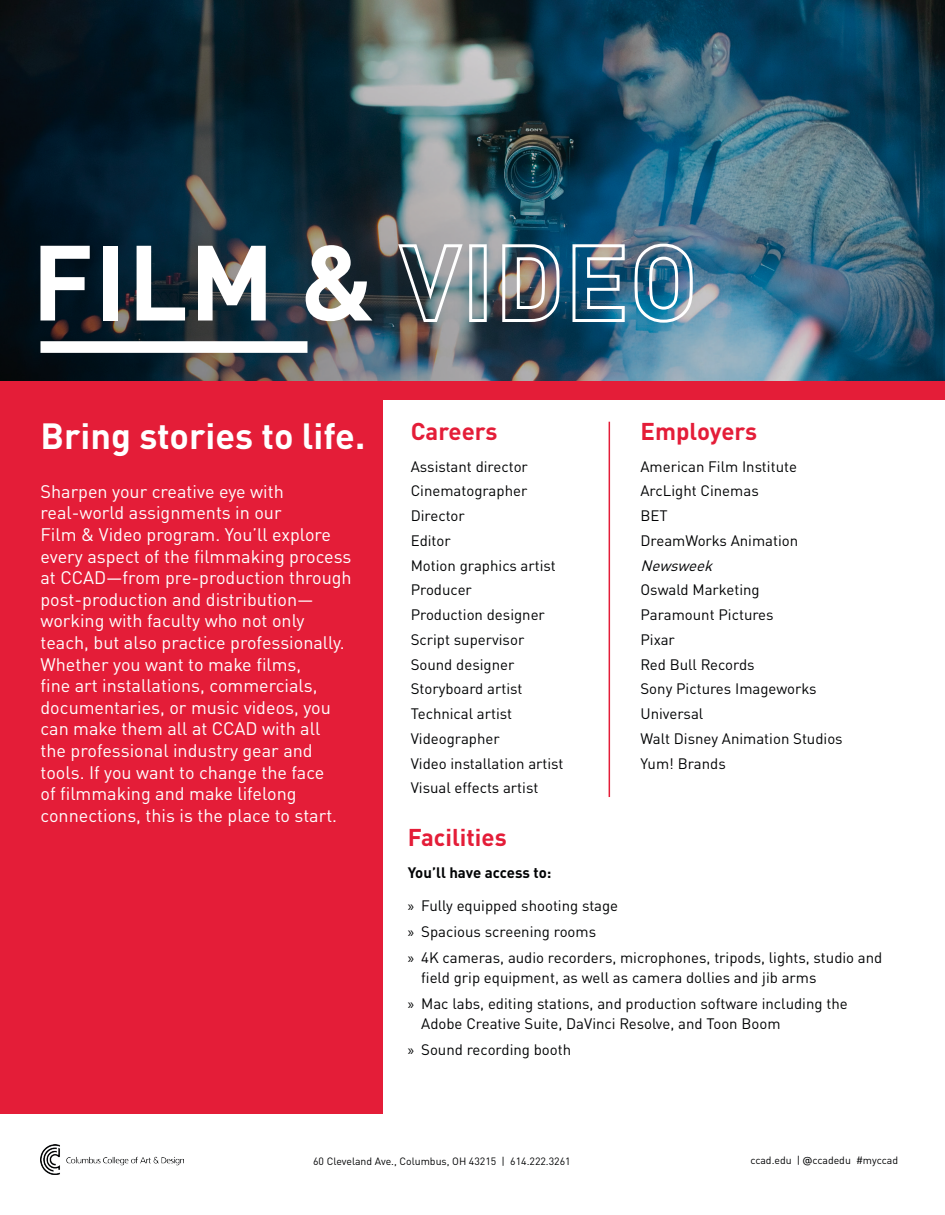
<style>
.page{position:relative;width:945px;height:1215px;background:#fff}
.page>*{position:absolute;margin:0;border:0;box-sizing:border-box;transform-origin:0 0}
.t1{font:700 105px "DINOT";letter-spacing:.01em;color:#fff}
.t2{font:700 36px "DINOT";color:#fff}
.t3{font:700 24px "DINOT";color:#e41d38}
.t4{font:18px/21.6px "DINOT";color:#fff}
.t5{font:15px/19.5px "DINOT";color:#020304}
.t6{font:700 15px "DINOT";color:#020304}
.t7{font:italic 15px "DINOT";color:#020304}
.t8{font:10.5px "DINOT";color:#020304}
.s1{font-family:"Myriad Pro"}
.s2{font-family:"DIN2014"}
</style>
<div class="page">
<img style="left:0;top:0;width:945px;height:382px">
<div style="left:0;top:382px;width:945px;height:732px;background:#e41d38"></div>
<div style="left:384px;top:400px;width:561px;height:815px;background:#fff"></div>
<div style="left:40px;top:341px;width:268px;height:12px;background:#fff"></div>
<hr style="left:609px;top:422px;width:1px;height:375px;background:#e41d38">
<img style="left:40px;top:1145px;width:144px;height:30px">
<p class="t1" style="left:32px;top:214px;width:667px">FILM &amp; VIDEO</p>
<p class="t2" style="left:40px;top:413px;width:326px">Bring stories to life.</p>
<p class="t4" style="left:40px;top:480px;width:313px">Sharpen your creative eye with real-world assignments in our<br>Film &amp; Video program. You’ll explore every aspect of the filmmaking process at CCAD—from pre-production through post-production and distribution— working with faculty who not only teach, but also practice professionally.<br>Whether you want to make films,<br>fine art installations, commercials, documentaries, or music videos, you can make them all at CCAD with all<br>the professional industry gear and tools. If you want to change the face<br>of filmmaking and make lifelong connections, this is the place to start.</p>
<p class="t3" style="left:411px;top:416px;width:88px">Careers</p>
<p class="t5" style="left:411px;top:456px;width:119px">Assistant director</p>
<p class="t5" style="left:411px;top:481px;width:118px">Cinematographer</p>
<p class="t5" style="left:411px;top:506px;width:56px">Director</p>
<p class="t5" style="left:411px;top:530px;width:42px">Editor</p>
<p class="t5" style="left:411px;top:555px;width:147px">Motion graphics artist</p>
<p class="t5" style="left:411px;top:580px;width:63px">Producer</p>
<p class="t5" style="left:411px;top:605px;width:136px">Production designer</p>
<p class="t5" style="left:411px;top:629px;width:115px">Script supervisor</p>
<p class="t5" style="left:411px;top:654px;width:105px">Sound designer</p>
<p class="t5" style="left:411px;top:679px;width:113px">Storyboard artist</p>
<p class="t5" style="left:411px;top:704px;width:103px">Technical artist</p>
<p class="t5" style="left:411px;top:728px;width:91px">Videographer</p>
<p class="t5" style="left:411px;top:753px;width:154px">Video installation artist</p>
<p class="t5" style="left:411px;top:778px;width:129px">Visual effects artist</p>
<p class="t3" style="left:640px;top:416px;width:118px">Employers</p>
<p class="t5" style="left:640px;top:456px;width:158px">American Film Institute</p>
<p class="t5" style="left:640px;top:481px;width:120px">ArcLight Cinemas</p>
<p class="t5" style="left:640px;top:506px;width:29px">BET</p>
<p class="t5" style="left:640px;top:530px;width:159px">DreamWorks Animation</p>
<p class="t7" style="left:640px;top:556px;width:78px">Newsweek</p>
<p class="t5" style="left:640px;top:580px;width:121px">Oswald Marketing</p>
<p class="t5" style="left:640px;top:605px;width:135px">Paramount Pictures</p>
<p class="t5" style="left:640px;top:629px;width:36px">Pixar</p>
<p class="t5" style="left:640px;top:654px;width:116px">Red Bull Records</p>
<p class="t5" style="left:640px;top:679px;width:177px">Sony Pictures Imageworks</p>
<p class="t5" style="left:640px;top:704px;width:64px">Universal</p>
<p class="t5" style="left:640px;top:728px;width:204px">Walt Disney Animation Studios</p>
<p class="t5" style="left:640px;top:753px;width:87px">Yum! Brands</p>
<p class="t3" style="left:408px;top:822px;width:100px">Facilities</p>
<p class="t6" style="left:408px;top:863px;width:145px">You’ll have access to:</p>
<p class="t5" style="left:408px;top:895px;width:212px"><span class="s1">»</span> Fully equipped shooting stage</p>
<p class="t5" style="left:408px;top:922px;width:190px"><span class="s1">»</span> Spacious screening rooms</p>
<p class="t5" style="left:421px;top:948px;width:463px;text-indent:-14px"><span class="s1">»</span> 4K cameras, audio recorders, microphones, tripods, lights, studio and field grip equipment, as well as camera dollies and jib arms</p>
<p class="t5" style="left:421px;top:994px;width:428px;text-indent:-14px"><span class="s1">»</span> Mac labs, editing stations, and production software including the<br>Adobe Creative Suite, DaVinci Resolve, and Toon Boom</p>
<p class="t5" style="left:408px;top:1039px;width:165px"><span class="s1">»</span> Sound recording booth</p>
<p class="t8" style="left:313px;top:1154px;width:259px">60 Cleveland Ave., Columbus, OH 43215 | 614.222.3261</p>
<p class="t8" style="left:750px;top:1154px;width:149px">ccad.edu | <span class="s2">@</span>ccadedu #myccad</p>
</div>
